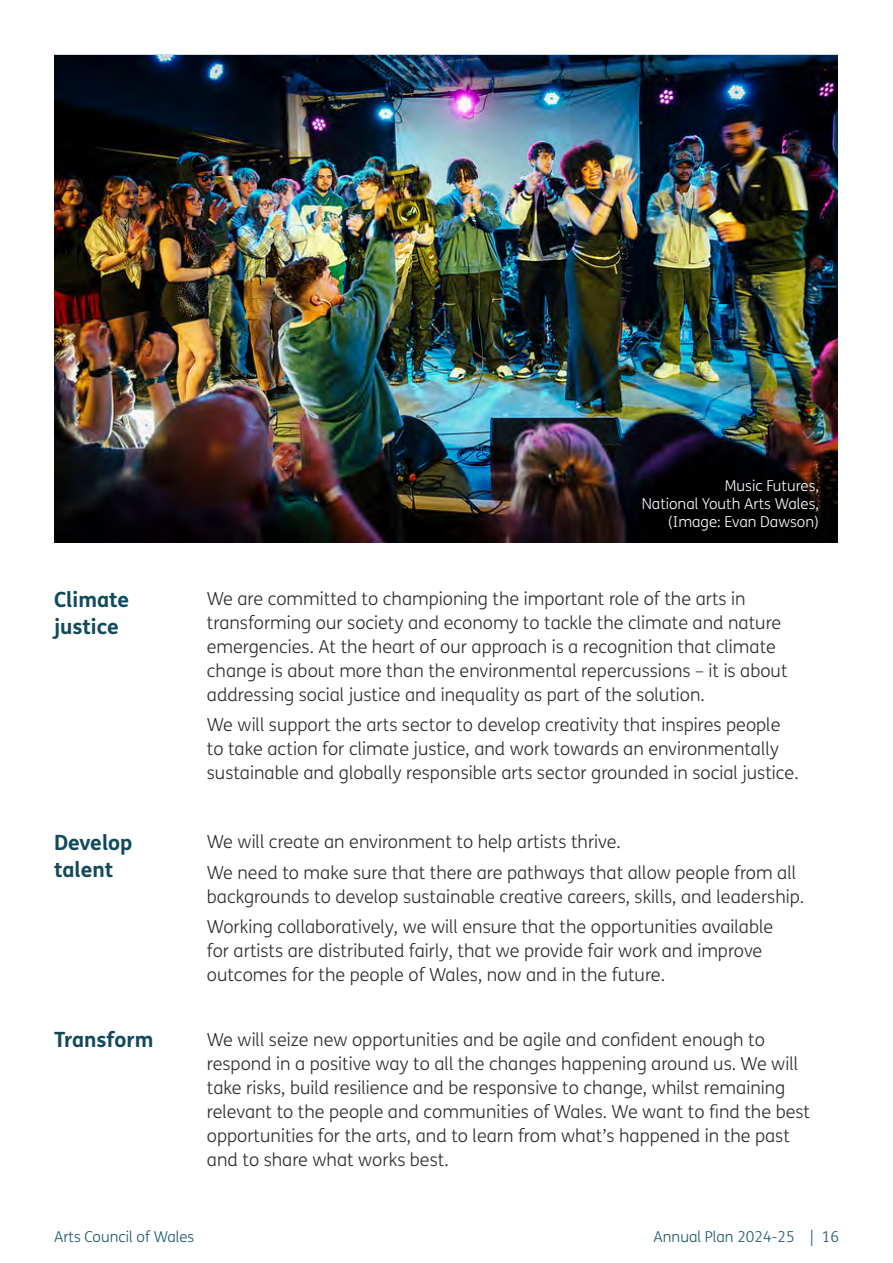
<style>
.page{position:relative;width:893px;height:1263px;background:#fff}
.page>*{position:absolute;margin:0;border:0;box-sizing:border-box;transform-origin:0 0}
.LH_col_H3{font:700 21px/27px "FS Me";color:#11495d}
.Body_copy{font:300 18px/24px "FS Me";color:#2e2b2b}
.t1{font:300 15px/18px "FS Me";color:#fff;text-align:right}
.t2{font:300 15px "FS Me";color:#1b5669}
</style>
<div class="page">
<img style="left:54px;top:55px;width:783px;height:487px">
<p class="t1" style="left:642px;top:476px;width:179px">Music Futures,<br>National Youth Arts Wales, (Image: Evan Dawson)</p>
<h3 class="LH_col_H3" style="left:54px;top:585px;width:77px">Climate justice</h3>
<p class="Body_copy" style="left:207px;top:586px;width:582px">We are committed to championing the important role of the arts in transforming our society and economy to tackle the climate and nature emergencies. At the heart of our approach is a recognition that climate change is about more than the environmental repercussions – it is about addressing social justice and inequality as part of the solution.</p>
<p class="Body_copy" style="left:207px;top:712px;width:593px">We will support the arts sector to develop creativity that inspires people to take action for climate justice, and work towards an environmentally sustainable and globally responsible arts sector grounded in social justice.</p>
<h3 class="LH_col_H3" style="left:54px;top:827px;width:80px">Develop talent</h3>
<p class="Body_copy" style="left:207px;top:829px;width:416px">We will create an environment to help artists thrive.</p>
<p class="Body_copy" style="left:207px;top:860px;width:599px">We need to make sure that there are pathways that allow people from all backgrounds to develop sustainable creative careers, skills, and leadership.</p>
<p class="Body_copy" style="left:207px;top:914px;width:568px">Working collaboratively, we will ensure that the opportunities available for artists are distributed fairly, that we provide fair work and improve outcomes for the people of Wales, now and in the future.</p>
<h3 class="LH_col_H3" style="left:54px;top:1025px;width:101px">Transform</h3>
<p class="Body_copy" style="left:207px;top:1027px;width:605px">We will seize new opportunities and be agile and confident enough to respond in a positive way to all the changes happening around us. We will take risks, build resilience and be responsive to change, whilst remaining relevant to the people and communities of Wales. We want to find the best opportunities for the arts, and to learn from what’s happened in the past and to share what works best.</p>
<p class="t2" style="left:54px;top:1226px;width:142px">Arts Council of Wales</p>
<p class="t2" style="left:653px;top:1226px;width:187px">Annual Plan 2024-25 | 16</p>
</div>
